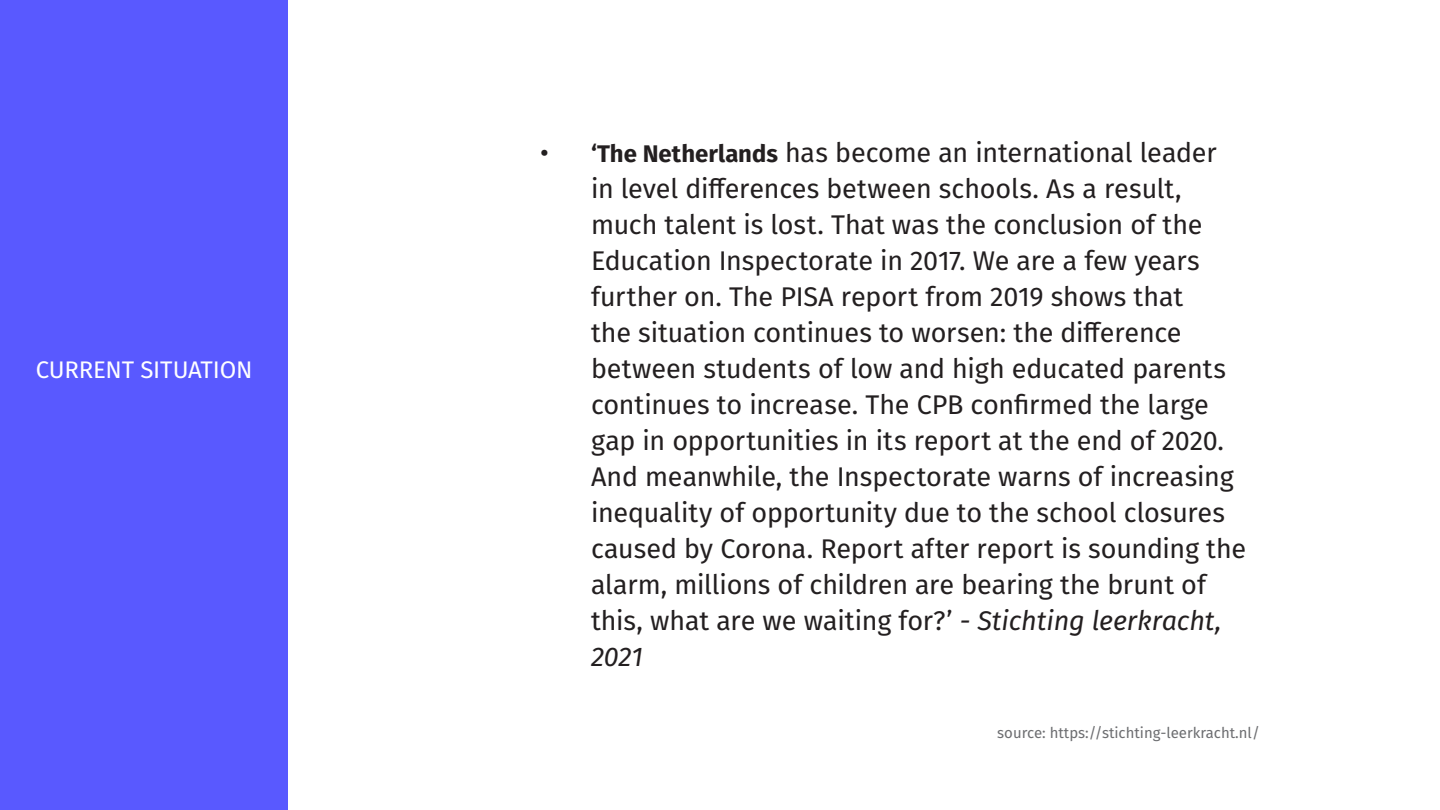
<style>
.page{position:relative;width:1440px;height:810px;background:#fff}
.page>*{position:absolute;margin:0;border:0;box-sizing:border-box;transform-origin:0 0}
.t1{font:27px/36px "Fira Sans";letter-spacing:-.005em;color:#231f20}
.Sidebar_Title{font:24px "Fira Sans";letter-spacing:-.01em;color:#fff}
.Body_Text{font:15px "Fira Sans";color:#6d6e71}
.s1{font-weight:700;font-size:24px}
.s2{font-style:italic}
</style>
<div class="page">
<div style="left:0;top:0;width:288px;height:810px;background:#5959ff"></div>
<p class="Sidebar_Title" style="left:36px;top:351px;width:218px">CURRENT SITUATION</p>
<p class="t1" style="left:591px;top:134px;width:657px;text-indent:-51px">• <span class="s1">‘The Netherlands</span> has become an international leader<br>in level differences between schools. As a result, much talent is lost. That was the conclusion of the Education Inspectorate in 2017. We are a few years further on. The PISA report from 2019 shows that<br>the situation continues to worsen: the difference between students of low and high educated parents continues to increase. The CPB confirmed the large gap in opportunities in its report at the end of 2020.<br>And meanwhile, the Inspectorate warns of increasing inequality of opportunity due to the school closures caused by Corona. Report after report is sounding the alarm, millions of children are bearing the brunt of this, what are we waiting for?’ <span class="s2">- Stichting leerkracht, 2021</span></p>
<p class="Body_Text" style="left:997px;top:721px;width:264px">source: https://stichting-leerkracht.nl/</p>
</div>
